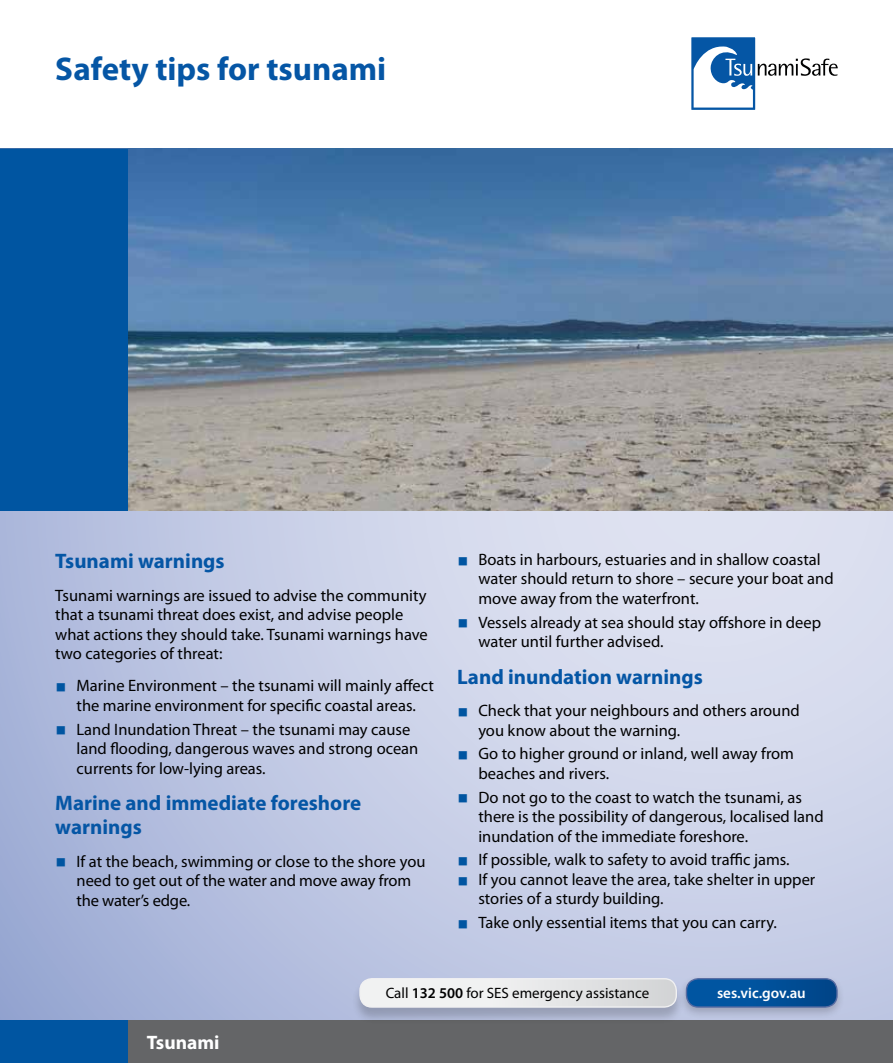
<style>
.page{position:relative;width:893px;height:1063px;background:#fff}
.page>*{position:absolute;margin:0;border:0;box-sizing:border-box;transform-origin:0 0}
.t1{font:700 33px "Myriad Pro";color:#0556a5}
.t2{font:700 21px/24px "Myriad Pro";color:#0556a5}
.t3{font:700 19.5px "Myriad Pro";color:#fff}
.t4{font:16.5px/19.5px "Myriad Pro";color:#000}
.t5{font:15px "Myriad Pro";color:#000}
.t6{font:600 15px "Myriad Pro";color:#fff}
.s1{font-weight:600}
</style>
<div class="page">
<svg style="left:0;top:510px;width:893px;height:510px;background:#c4cce5"></svg>
<div style="left:691px;top:37px;width:65px;height:73px;background:#0556a5"></div>
<div style="left:690px;top:36px;width:66px;height:75px;border:1px solid #fff"></div>
<svg style="left:694px;top:44px;width:144px;height:64px"></svg>
<div style="left:128px;top:1020px;width:765px;height:43px;background:#646567"></div>
<div style="left:0;top:1020px;width:128px;height:43px;background:#0055a1"></div>
<img style="left:128px;top:149px;width:765px;height:361px">
<div style="left:351px;top:978px;width:334px;height:46px;background:#000;opacity:.2"></div>
<svg style="left:360px;top:979px;width:316px;height:28px"></svg>
<div style="left:359px;top:978px;width:318px;height:30px;border:1px solid #f1f1f2;border-radius:12px"></div>
<div style="left:0;top:149px;width:128px;height:361px;background:#0055a1"></div>
<div style="left:677px;top:974px;width:168px;height:46px;background:#000;opacity:.2"></div>
<svg style="left:686px;top:979px;width:151px;height:28px;background:#04529a"></svg>
<div style="left:686px;top:978px;width:152px;height:30px;border:1px solid #566ba2;border-radius:12px"></div>
<svg style="left:57px;top:683px;width:8px;height:9px"></svg>
<svg style="left:57px;top:727px;width:8px;height:8px"></svg>
<svg style="left:57px;top:859px;width:8px;height:8px"></svg>
<svg style="left:459px;top:557px;width:8px;height:8px"></svg>
<svg style="left:459px;top:620px;width:8px;height:8px"></svg>
<svg style="left:459px;top:708px;width:8px;height:8px"></svg>
<svg style="left:459px;top:751px;width:8px;height:9px"></svg>
<svg style="left:459px;top:795px;width:8px;height:8px"></svg>
<svg style="left:459px;top:857px;width:8px;height:9px"></svg>
<svg style="left:459px;top:877px;width:8px;height:8px"></svg>
<svg style="left:459px;top:920px;width:8px;height:8px"></svg>
<h1 class="t1" style="left:55px;top:47px;width:332px">Safety tips for tsunami</h1>
<p class="t2" style="left:55px;top:549px;width:171px">Tsunami warnings</p>
<p class="t4" style="left:55px;top:585px;width:374px">Tsunami warnings are issued to advise the community that a tsunami threat does exist, and advise people what actions they should take. Tsunami warnings have two categories of threat:</p>
<p class="t4" style="left:77px;top:676px;width:359px">Marine Environment – the tsunami will mainly affect the marine environment for specific coastal areas.</p>
<p class="t4" style="left:77px;top:719px;width:343px">Land Inundation Threat – the tsunami may cause land flooding, dangerous waves and strong ocean currents for low-lying areas.</p>
<p class="t2" style="left:55px;top:791px;width:307px">Marine and immediate foreshore warnings</p>
<p class="t4" style="left:77px;top:851px;width:350px">If at the beach, swimming or close to the shore you need to get out of the water and move away from the water’s edge.</p>
<p class="t4" style="left:478px;top:549px;width:357px">Boats in harbours, estuaries and in shallow coastal water should return to shore – secure your boat and move away from the waterfront.</p>
<p class="t4" style="left:478px;top:612px;width:344px">Vessels already at sea should stay offshore in deep water until further advised.</p>
<p class="t2" style="left:457px;top:664px;width:247px">Land inundation warnings</p>
<p class="t4" style="left:478px;top:701px;width:323px">Check that your neighbours and others around you know about the warning.</p>
<p class="t4" style="left:478px;top:744px;width:317px">Go to higher ground or inland, well away from beaches and rivers.</p>
<p class="t4" style="left:478px;top:787px;width:347px">Do not go to the coast to watch the tsunami, as there is the possibility of dangerous, localised land inundation of the immediate foreshore.</p>
<p class="t4" style="left:478px;top:850px;width:338px">If possible, walk to safety to avoid traffic jams.<br>If you cannot leave the area, take shelter in upper stories of a sturdy building.</p>
<p class="t4" style="left:478px;top:913px;width:300px">Take only essential items that you can carry.</p>
<p class="t3" style="left:147px;top:1030px;width:74px">Tsunami</p>
<p class="t5" style="left:386px;top:983px;width:265px">Call <span class="s1">132 500</span> for SES emergency assistance</p>
<p class="t6" style="left:717px;top:983px;width:90px">ses.vic.gov.au</p>
</div>
